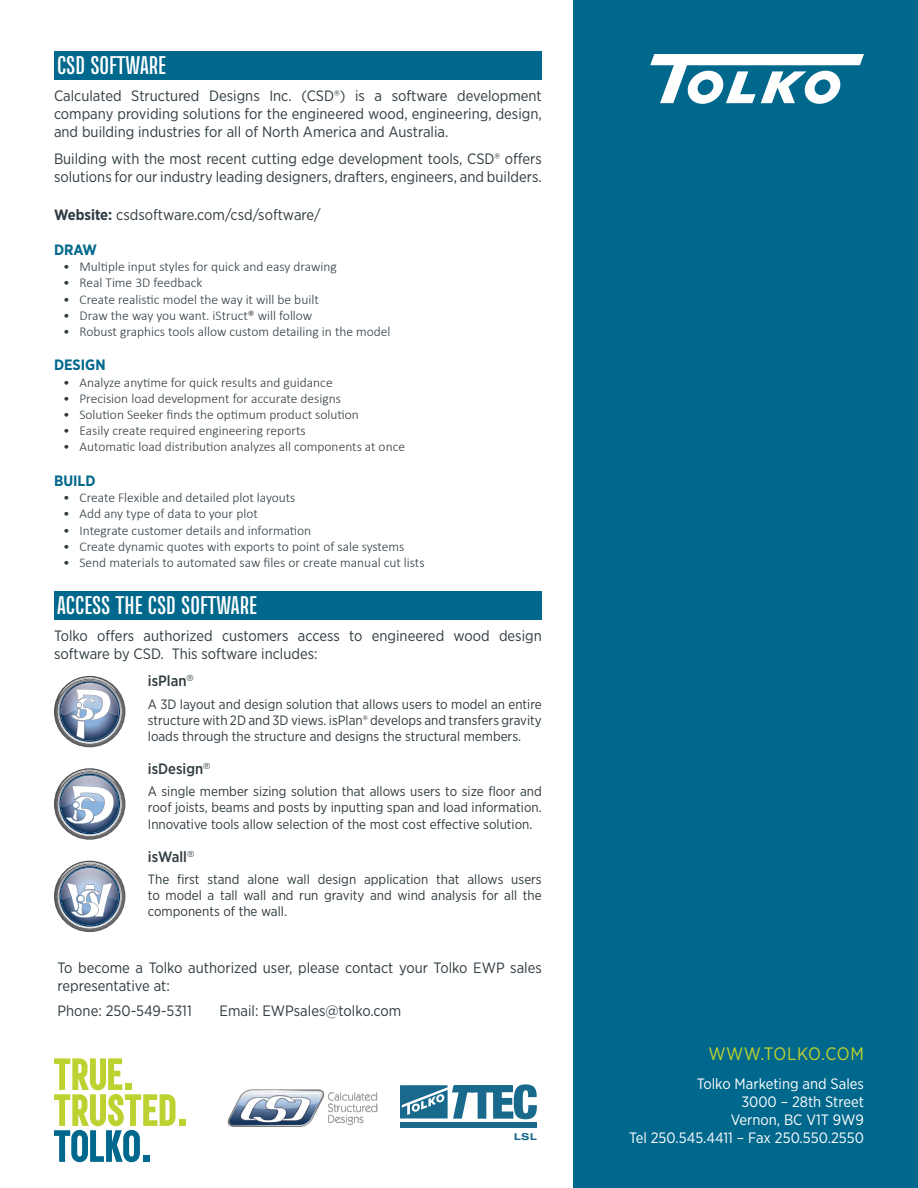
<style>
.page{position:relative;width:918px;height:1188px;background:#fff}
.page>*{position:absolute;margin:0;border:0;box-sizing:border-box;transform-origin:0 0}
.Back_Cover_H1{font:700 25.5px "Naratif Condensed";color:#fff}
.t1{font:18px "Gotham Narrow";letter-spacing:.03em;color:#c0d32b}
.Paragraphs{font:15px/18px "Gotham Narrow";color:#2f3b41}
.t2{font:15px "Gotham Narrow";color:#fff}
.CSD_Promo_Heading{font:500 15px "Gotham Narrow";color:#2f3b41}
.Back_Cover_H2{font:700 15px "Gotham Narrow";color:#00688c}
.t3{font:300 13.5px "Calibri";color:#2f3b41}
.CSD_Promo_text{font:13.5px/16.2px "Gotham Narrow";color:#2f3b41;text-align:justify}
.t4{font:700 expanded 9.45px "Helvetica Neue LT Pro";color:#19698c}
.s1{font-weight:700}
</style>
<div class="page">
<div style="left:574px;top:0;width:344px;height:1188px;background:#00688c"></div>
<div style="left:54px;top:51px;width:488px;height:29px;background:#00688c"></div>
<svg style="left:650px;top:54px;width:214px;height:50px"></svg>
<div style="left:179px;top:1119px;width:6px;height:7px;background:#bdd131"></div>
<svg style="left:54px;top:1058px;width:122px;height:104px"></svg>
<div style="left:144px;top:1155px;width:6px;height:7px;background:#00688c"></div>
<div style="left:54px;top:591px;width:488px;height:29px;background:#00688c"></div>
<svg style="left:54px;top:768px;width:71px;height:72px"></svg>
<svg style="left:54px;top:676px;width:71px;height:71px"></svg>
<img style="left:76px;top:689px;width:35px;height:22px">
<svg style="left:54px;top:861px;width:71px;height:71px"></svg>
<img style="left:227px;top:1089px;width:151px;height:38px">
<div style="left:400px;top:1123px;width:137px;height:5px;background:#19698c"></div>
<svg style="left:400px;top:1084px;width:137px;height:35px"></svg>
<p class="Back_Cover_H1" style="left:57px;top:51px;width:111px">CSD SOFTWARE</p>
<p class="Paragraphs" style="left:54px;top:87px;width:489px;text-align:justify">Calculated Structured Designs Inc. (CSD®) is a software development company providing solutions for the engineered wood, engineering, design, and building industries for all of North America and Australia.</p>
<p class="Paragraphs" style="left:54px;top:150px;width:489px">Building with the most recent cutting edge development tools, CSD® offers solutions for our industry leading designers, drafters, engineers, and builders.</p>
<p class="Paragraphs" style="left:54px;top:206px;width:268px"><span class="s1">Website:</span> csdsoftware.com/csd/software/</p>
<p class="Back_Cover_H2" style="left:54px;top:240px;width:45px">DRAW</p>
<p class="t3" style="left:63px;top:258px;width:275px">• Multiple input styles for quick and easy drawing</p>
<p class="t3" style="left:63px;top:275px;width:141px">• Real Time 3D feedback</p>
<p class="t3" style="left:63px;top:291px;width:257px">• Create realistic model the way it will be built</p>
<p class="t3" style="left:63px;top:307px;width:251px">• Draw the way you want. iStruct® will follow</p>
<p class="t3" style="left:63px;top:323px;width:329px">• Robust graphics tools allow custom detailing in the model</p>
<p class="Back_Cover_H2" style="left:54px;top:356px;width:53px">DESIGN</p>
<p class="t3" style="left:63px;top:374px;width:271px">• Analyze anytime for quick results and guidance</p>
<p class="t3" style="left:63px;top:390px;width:280px">• Precision load development for accurate designs</p>
<p class="t3" style="left:63px;top:406px;width:297px">• Solution Seeker finds the optimum product solution</p>
<p class="t3" style="left:63px;top:422px;width:244px">• Easily create required engineering reports</p>
<p class="t3" style="left:63px;top:439px;width:344px">• Automatic load distribution analyzes all components at once</p>
<p class="Back_Cover_H2" style="left:54px;top:471px;width:43px">BUILD</p>
<p class="t3" style="left:63px;top:489px;width:234px">• Create Flexible and detailed plot layouts</p>
<p class="t3" style="left:63px;top:506px;width:196px">• Add any type of data to your plot</p>
<p class="t3" style="left:63px;top:522px;width:250px">• Integrate customer details and information</p>
<p class="t3" style="left:63px;top:538px;width:343px">• Create dynamic quotes with exports to point of sale systems</p>
<p class="t3" style="left:63px;top:554px;width:363px">• Send materials to automated saw files or create manual cut lists</p>
<p class="Back_Cover_H1" style="left:57px;top:591px;width:202px">ACCESS THE CSD SOFTWARE</p>
<p class="Paragraphs" style="left:54px;top:627px;width:489px">Tolko offers authorized customers access to engineered wood design software by CSD. This software includes:</p>
<p class="CSD_Promo_Heading" style="left:148px;top:672px;width:47px">isPlan<sup>®</sup></p>
<p class="CSD_Promo_text" style="left:148px;top:695px;width:395px">A 3D layout and design solution that allows users to model an entire structure with 2D and 3D views. isPlan® develops and transfers gravity loads through the structure and designs the structural members.</p>
<p class="CSD_Promo_Heading" style="left:148px;top:759px;width:64px">isDesign<sup>®</sup></p>
<p class="CSD_Promo_text" style="left:148px;top:783px;width:395px">A single member sizing solution that allows users to size floor and roof joists, beams and posts by inputting span and load information.<br>Innovative tools allow selection of the most cost effective solution.</p>
<p class="CSD_Promo_Heading" style="left:148px;top:847px;width:48px">isWall<sup>®</sup></p>
<p class="CSD_Promo_text" style="left:148px;top:871px;width:395px">The first stand alone wall design application that allows users to model a tall wall and run gravity and wind analysis for all the components of the wall.</p>
<p class="Paragraphs" style="left:58px;top:959px;width:486px">To become a Tolko authorized user, please contact your Tolko EWP sales representative at:</p>
<p class="Paragraphs" style="left:58px;top:1001px;width:136px">Phone: 250-549-5311</p>
<p class="Paragraphs" style="left:220px;top:1001px;width:183px">Email: EWPsales@tolko.com</p>
<p class="t4" style="left:514px;top:1130px;width:24px">LSL</p>
<p class="t1" style="left:709px;top:1043px;width:157px">WWW.TOLKO.COM</p>
<p class="t2" style="left:697px;top:1074px;width:169px">Tolko Marketing and Sales</p>
<p class="t2" style="left:741px;top:1092px;width:124px">3000 – 28th Street</p>
<p class="t2" style="left:731px;top:1110px;width:135px">Vernon, BC V1T 9W9</p>
<p class="t2" style="left:629px;top:1128px;width:236px">Tel 250.545.4411 – Fax 250.550.2550</p>
</div>
